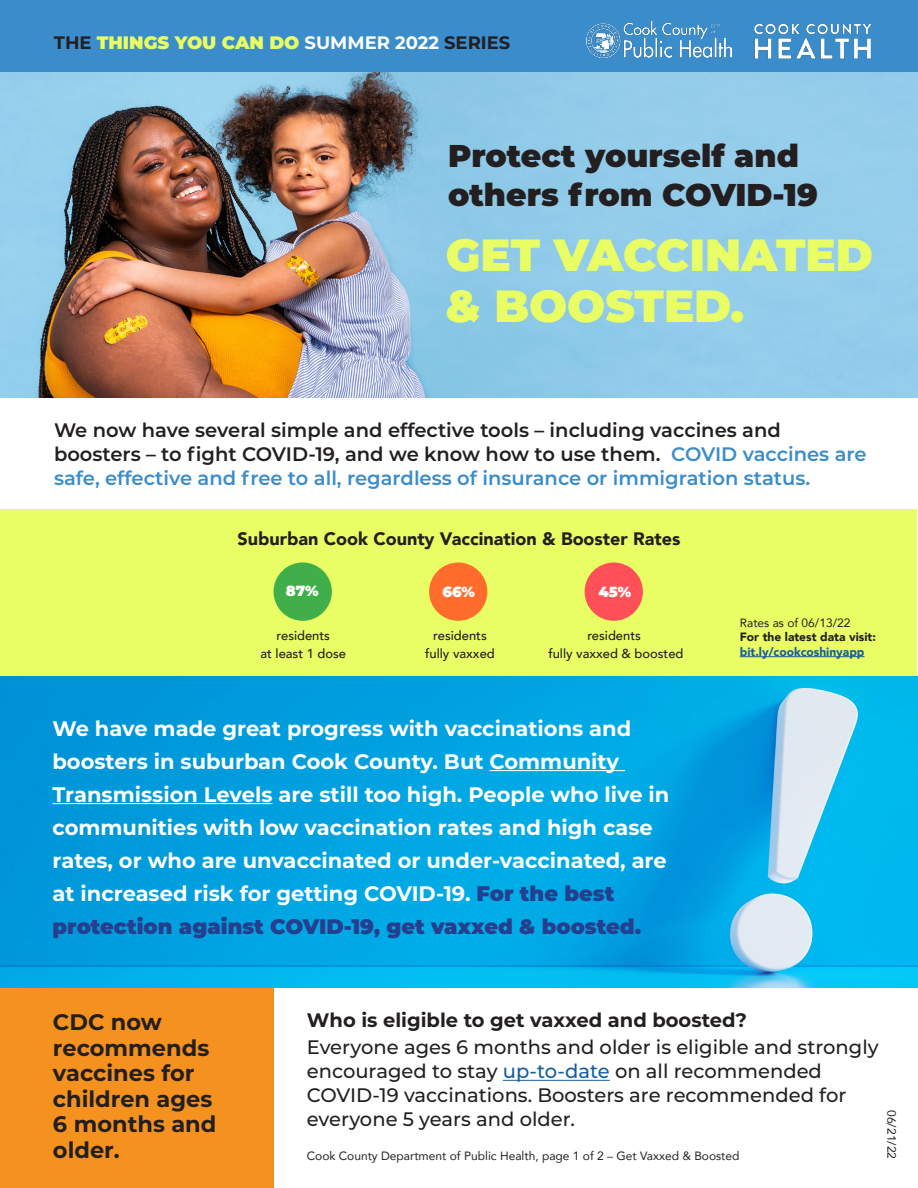
<style>
.page{position:relative;width:918px;height:1188px;background:#fff}
.page>*{position:absolute;margin:0;border:0;box-sizing:border-box;transform-origin:0 0}
.t1{font:900 45px "Montserrat";color:#e9fe64}
.t2{font:900 31.5px "Montserrat";color:#231f20}
.t3{font:700 22.5px "Montserrat";color:#231f20}
.t4{font:700 21px/33px "Montserrat";color:#fff}
.t5{font:900 21px "Montserrat";color:#253f8e}
.t6{font:500 19.5px/24px "Montserrat";color:#231f20}
.t7{font:600 19.5px/24px "Montserrat";color:#3a8ccb}
.t8{font:600 19.5px "Montserrat";color:#231f20}
.t9{font:700 19.5px "Montserrat";color:#231f20}
.t10{font:900 18px "Avenir";color:#231f20}
.t11{font:900 18px "Montserrat";color:#e9fe64}
.t12{font:900 14.7px "Montserrat";color:#fff}
.t13{font:500 12.9px "Avenir";color:#231f20}
.t14{font:12px "Avenir";color:#231f20}
.t15{font:900 12px "Avenir";color:#231f20}
.t16{font:900 12px "Avenir";color:#175d9e}
.s1{font-weight:700;color:#231f20}
.s2{font-weight:700;color:#fff}
.s3{color:#231f20}
.s4{font-weight:900;color:#253f8e}
.s5{color:#175d9e}
</style>
<div class="page">
<div style="left:0;top:987px;width:273px;height:201px;background:#f4911f"></div>
<div style="left:0;top:509px;width:917px;height:167px;background:#e9fe64"></div>
<img style="left:0;top:71px;width:918px;height:326px">
<div style="left:0;top:0;width:918px;height:71px;background:#3a8ccb"></div>
<hr style="left:503px;top:1080px;width:107px;height:1px;background:#175d9e">
<img style="left:0;top:676px;width:918px;height:311px">
<hr style="left:490px;top:770px;width:135px;height:1px;background:#fff">
<hr style="left:52px;top:803px;width:221px;height:1px;background:#fff">
<img style="left:586px;top:22px;width:145px;height:36px">
<img style="left:754px;top:23px;width:118px;height:36px">
<div style="left:429px;top:562px;width:58px;height:59px;background:#ff6c2c;border-radius:50%"></div>
<div style="left:585px;top:562px;width:58px;height:59px;background:#ff5057;border-radius:50%"></div>
<div style="left:274px;top:562px;width:58px;height:59px;background:#40ae49;border-radius:50%"></div>
<hr style="left:740px;top:656px;width:124px;height:1px;background:#175d9e">
<p class="t11" style="left:54px;top:29px;width:458px"><span class="s1">THE</span> THINGS YOU CAN DO <span class="s2">SUMMER 2022</span> <span class="s1">SERIES</span></p>
<p class="t2" style="left:448px;top:132px;width:352px">Protect yourself and</p>
<p class="t2" style="left:448px;top:171px;width:371px">others from COVID-19</p>
<p class="t1" style="left:446px;top:221px;width:429px">GET VACCINATED</p>
<p class="t1" style="left:446px;top:272px;width:300px">&amp; BOOSTED.</p>
<p class="t8" style="left:54px;top:417px;width:729px">We now have several simple and effective tools – including vaccines and</p>
<p class="t7" style="left:54px;top:442px;width:814px"><span class="s3">boosters – to fight COVID-19, and we know how to use them.</span> COVID vaccines are safe, effective and free to all, regardless of insurance or immigration status.</p>
<p class="t10" style="left:237px;top:524px;width:445px">Suburban Cook County Vaccination &amp; Booster Rates</p>
<p class="t12" style="left:286px;top:580px;width:35px">87%</p>
<p class="t12" style="left:442px;top:580px;width:34px">66%</p>
<p class="t12" style="left:598px;top:580px;width:34px">45%</p>
<p class="t13" style="left:277px;top:625px;width:55px">residents</p>
<p class="t13" style="left:260px;top:642px;width:87px">at least 1 dose</p>
<p class="t13" style="left:433px;top:625px;width:55px">residents</p>
<p class="t13" style="left:425px;top:642px;width:71px">fully vaxxed</p>
<p class="t13" style="left:587px;top:625px;width:55px">residents</p>
<p class="t13" style="left:548px;top:642px;width:137px">fully vaxxed &amp; boosted</p>
<p class="t4" style="left:52px;top:710px;width:580px">We have made great progress with vaccinations and boosters in suburban Cook County. But Community</p>
<p class="t4" style="left:52px;top:776px;width:618px">Transmission Levels are still too high. People who live in communities with low vaccination rates and high case rates, or who are unvaccinated or under-vaccinated, are</p>
<p class="t4" style="left:52px;top:875px;width:563px">at increased risk for getting COVID-19. <span class="s4">For the best</span></p>
<p class="t5" style="left:52px;top:910px;width:590px">protection against COVID-19, get vaxxed &amp; boosted.</p>
<p class="t14" style="left:740px;top:613px;width:112px">Rates as of 06/13/22</p>
<p class="t15" style="left:740px;top:627px;width:138px">For the latest data visit:</p>
<p class="t16" style="left:740px;top:641px;width:126px">bit.ly/cookcoshinyapp</p>
<p class="t3" style="left:53px;top:1006px;width:111px">CDC now</p>
<p class="t3" style="left:53px;top:1032px;width:158px">recommends</p>
<p class="t3" style="left:53px;top:1057px;width:143px">vaccines for</p>
<p class="t3" style="left:53px;top:1083px;width:161px">children ages</p>
<p class="t3" style="left:53px;top:1108px;width:165px">6 months and</p>
<p class="t3" style="left:53px;top:1134px;width:68px">older.</p>
<p class="t9" style="left:307px;top:1006px;width:442px">Who is eligible to get vaxxed and boosted?</p>
<p class="t6" style="left:307px;top:1035px;width:573px">Everyone ages 6 months and older is eligible and strongly</p>
<p class="t6" style="left:307px;top:1059px;width:517px">encouraged to stay <span class="s5">up-to-date</span> on all recommended</p>
<p class="t6" style="left:307px;top:1083px;width:541px">COVID-19 vaccinations. Boosters are recommended for everyone 5 years and older.</p>
<p class="t14" style="left:307px;top:1146px;width:434px">Cook County Department of Public Health, page 1 of 2 – Get Vaxxed &amp; Boosted</p>
<p class="t14" style="left:901px;top:1110px;width:50px;rotate:90deg">06/21/22</p>
</div>
